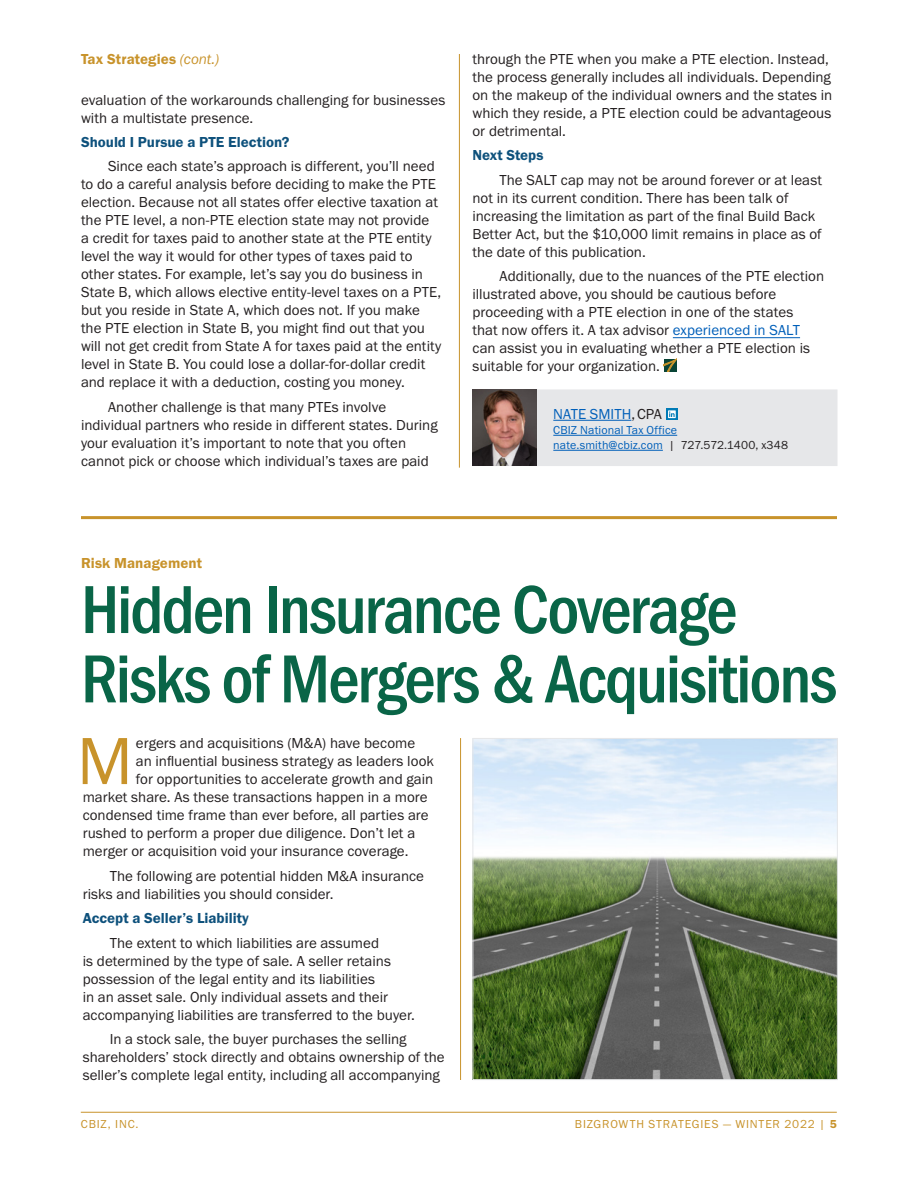
<style>
.page{position:relative;width:918px;height:1188px;background:#fff}
.page>*{position:absolute;margin:0;border:0;box-sizing:border-box;transform-origin:0 0}
.BGS_headline{font:500 70.2px/69.3px "Franklin Gothic URW Cond";letter-spacing:-.03em;color:#096547}
.t1{font:69px "Franklin Gothic URW Boo";color:#c8932b}
.No_Spacing{font:15px/18px "Franklin Gothic URW Boo";color:#231f20}
.BGS_blue_subhead{font:15px "Franklin Gothic URW Dem";color:#0e517c}
.t2{font:15px "Franklin Gothic URW Dem";letter-spacing:.005em;color:#c8932b}
.t3{font:15px "Franklin Gothic URW Boo";color:#005fb9}
.t4{font:12px "Franklin Gothic URW Boo";letter-spacing:.01em;color:#005fb9}
.t5{font:12px "Franklin Gothic URW Boo";letter-spacing:.07em;color:#c8932b}
.s1{font-family:"Franklin Gothic URW Boo Ita"}
.s2{color:#005fb9}
.s3{color:#231f20}
.s4{font-family:"Franklin Gothic URW Dem"}
</style>
<div class="page">
<img style="left:474px;top:740px;width:362px;height:338px">
<div style="left:472px;top:738px;width:366px;height:342px;border:1px solid #e6e7e9"></div>
<hr style="left:81px;top:1112px;width:756px;height:1px;background:#c8932b">
<hr style="left:459px;top:54px;width:1px;height:414px;background:#c8932b">
<hr style="left:673px;top:337px;width:127px;height:1px;background:#005fb9">
<svg style="left:664px;top:359px;width:12px;height:12px"></svg>
<hr style="left:81px;top:516px;width:756px;height:3px;background:#c8932b">
<div style="left:472px;top:390px;width:365px;height:76px;background:#e6e7e9"></div>
<img style="left:472px;top:390px;width:65px;height:76px">
<hr style="left:553px;top:420px;width:78px;height:1px;background:#005fb9">
<hr style="left:553px;top:435px;width:124px;height:1px;background:#005fb9">
<hr style="left:553px;top:450px;width:110px;height:1px;background:#005fb9">
<svg style="left:666px;top:408px;width:12px;height:12px"></svg>
<svg style="left:668px;top:410px;width:8px;height:8px"></svg>
<svg style="left:669px;top:411px;width:6px;height:6px"></svg>
<hr style="left:460px;top:738px;width:1px;height:342px;background:#c8932b">
<p class="t2" style="left:81px;top:50px;width:140px">Tax Strategies <span class="s1">(cont.)</span></p>
<p class="No_Spacing" style="left:81px;top:90px;width:366px">evaluation of the workarounds challenging for businesses with a multistate presence.</p>
<p class="BGS_blue_subhead" style="left:81px;top:133px;width:210px">Should I Pursue a PTE Election?</p>
<p class="No_Spacing" style="left:81px;top:157px;width:362px;text-indent:27px">Since each state’s approach is different, you’ll need to do a careful analysis before deciding to make the PTE election. Because not all states offer elective taxation at the PTE level, a non-PTE election state may not provide<br>a credit for taxes paid to another state at the PTE entity level the way it would for other types of taxes paid to other states. For example, let’s say you do business in State B, which allows elective entity-level taxes on a PTE, but you reside in State A, which does not. If you make the PTE election in State B, you might find out that you will not get credit from State A for taxes paid at the entity level in State B. You could lose a dollar-for-dollar credit and replace it with a deduction, costing you money.</p>
<p class="No_Spacing" style="left:81px;top:398px;width:358px;text-indent:27px">Another challenge is that many PTEs involve individual partners who reside in different states. During your evaluation it’s important to note that you often cannot pick or choose which individual’s taxes are paid</p>
<p class="No_Spacing" style="left:472px;top:50px;width:361px">through the PTE when you make a PTE election. Instead, the process generally includes all individuals. Depending on the makeup of the individual owners and the states in which they reside, a PTE election could be advantageous or detrimental.</p>
<p class="BGS_blue_subhead" style="left:472px;top:146px;width:73px">Next Steps</p>
<p class="No_Spacing" style="left:472px;top:171px;width:351px;text-indent:27px">The SALT cap may not be around forever or at least not in its current condition. There has been talk of increasing the limitation as part of the final Build Back Better Act, but the $10,000 limit remains in place as of the date of this publication.</p>
<p class="No_Spacing" style="left:472px;top:267px;width:353px;text-indent:27px">Additionally, due to the nuances of the PTE election illustrated above, you should be cautious before proceeding with a PTE election in one of the states<br>that now offers it. A tax advisor <span class="s2">experienced in SALT </span>can assist you in evaluating whether a PTE election is suitable for your organization.</p>
<p class="t3" style="left:553px;top:404px;width:110px">NATE SMITH<span class="s3">,CPA</span></p>
<p class="t4" style="left:553px;top:422px;width:125px">CBIZ National Tax Office</p>
<p class="t4" style="left:553px;top:437px;width:236px">nate.smith@cbiz.com <span class="s3">| 727.572.1400, x348</span></p>
<p class="t2" style="left:81px;top:554px;width:123px">Risk Management</p>
<p class="BGS_headline" style="left:81px;top:570px;width:758px">Hidden Insurance Coverage<br>Risks of Mergers &amp; Acquisitions</p>
<p class="t1" style="left:77px;top:718px;width:57px">M</p>
<p class="No_Spacing" style="left:136px;top:734px;width:281px">ergers and acquisitions (M&amp;A) have become</p>
<p class="No_Spacing" style="left:136px;top:752px;width:300px">an influential business strategy as leaders look</p>
<p class="No_Spacing" style="left:136px;top:770px;width:299px">for opportunities to accelerate growth and gain</p>
<p class="No_Spacing" style="left:83px;top:788px;width:346px">market share. As these transactions happen in a more</p>
<p class="No_Spacing" style="left:83px;top:806px;width:347px">condensed time frame than ever before, all parties are</p>
<p class="No_Spacing" style="left:83px;top:824px;width:334px">rushed to perform a proper due diligence. Don’t let a</p>
<p class="No_Spacing" style="left:83px;top:842px;width:327px">merger or acquisition void your insurance coverage.</p>
<p class="No_Spacing" style="left:83px;top:866px;width:343px;text-indent:27px">The following are potential hidden M&amp;A insurance risks and liabilities you should consider.</p>
<p class="BGS_blue_subhead" style="left:83px;top:909px;width:168px">Accept a Seller’s Liability</p>
<p class="No_Spacing" style="left:83px;top:933px;width:334px;text-indent:27px">The extent to which liabilities are assumed<br>is determined by the type of sale. A seller retains possession of the legal entity and its liabilities<br>in an asset sale. Only individual assets and their accompanying liabilities are transferred to the buyer.</p>
<p class="No_Spacing" style="left:83px;top:1030px;width:364px;text-indent:27px">In a stock sale, the buyer purchases the selling shareholders’ stock directly and obtains ownership of the seller’s complete legal entity, including all accompanying</p>
<p class="t5" style="left:81px;top:1117px;width:59px">CBIZ, INC.</p>
<p class="t5" style="left:575px;top:1117px;width:263px">BIZGROWTH STRATEGIES — WINTER 2022 | <span class="s4">5</span></p>
</div>
